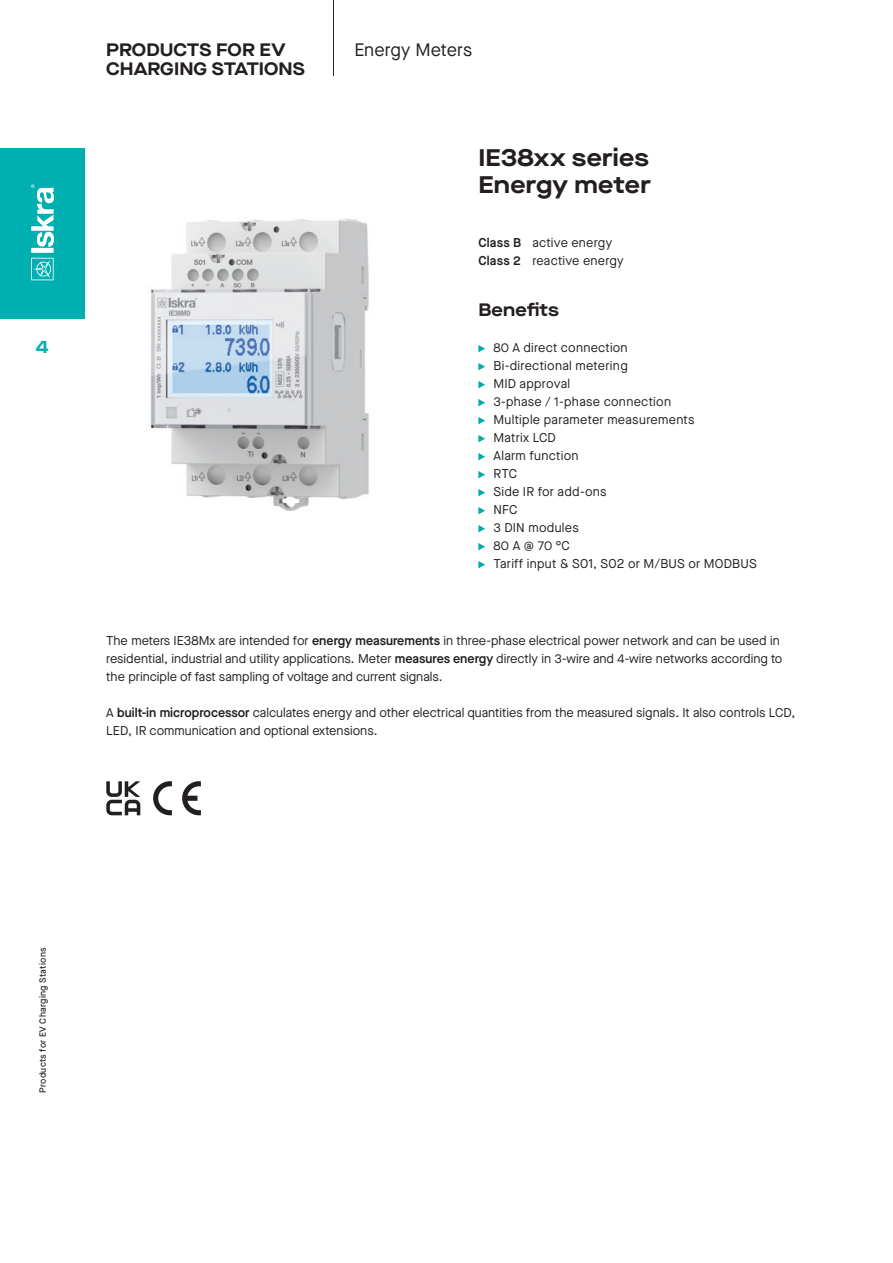
<style>
.page{position:relative;width:893px;height:1263px;background:#fff}
.page>*{position:absolute;margin:0;border:0;box-sizing:border-box;transform-origin:0 0}
.t1{font:700 expanded 24px "Maison Neue";letter-spacing:.01em;color:#231f20}
.t2{font:700 expanded 18px/19.5px "Maison Neue";letter-spacing:.005em;color:#231f20}
.t3{font:18px "Maison Neue";color:#231f20}
.t4{font:700 expanded 18px "Maison Neue";color:#00b0b0}
.t5{font:12.75px/18px "Maison Neue";color:#231f20}
.t6{font:12.75px "Maison Neue";letter-spacing:.02em;color:#231f20}
.t7{font:12.75px "Maison Neue";letter-spacing:.025em;color:#231f20}
.t8{font:500 9px "Maison Neue";letter-spacing:.035em;color:#231f20}
.s1{font-weight:600}
</style>
<div class="page">
<svg style="left:478px;top:345px;width:7px;height:7px"></svg>
<svg style="left:478px;top:363px;width:7px;height:7px"></svg>
<svg style="left:478px;top:381px;width:7px;height:7px"></svg>
<svg style="left:478px;top:399px;width:7px;height:7px"></svg>
<svg style="left:478px;top:417px;width:7px;height:7px"></svg>
<svg style="left:478px;top:435px;width:7px;height:7px"></svg>
<svg style="left:478px;top:453px;width:7px;height:7px"></svg>
<svg style="left:478px;top:471px;width:7px;height:7px"></svg>
<svg style="left:478px;top:489px;width:7px;height:7px"></svg>
<svg style="left:478px;top:507px;width:7px;height:7px"></svg>
<svg style="left:478px;top:525px;width:7px;height:7px"></svg>
<svg style="left:478px;top:543px;width:7px;height:7px"></svg>
<svg style="left:478px;top:561px;width:7px;height:7px"></svg>
<img style="left:149px;top:218px;width:220px;height:292px">
<svg style="left:153px;top:781px;width:19px;height:34px"></svg>
<svg style="left:182px;top:781px;width:19px;height:34px"></svg>
<svg style="left:106px;top:781px;width:34px;height:34px"></svg>
<hr style="left:333px;top:0;width:1px;height:76px;background:#231f20">
<div style="left:0;top:149px;width:85px;height:170px;background:#00b0b0"></div>
<svg style="left:31px;top:184px;width:23px;height:96px"></svg>
<h2 class="t4" style="left:36px;top:334px;width:14px">4</h2>
<p class="t2" style="left:106px;top:39px;width:200px">PRODUCTS FOR EV<br>CHARGING STATIONS</p>
<p class="t3" style="left:354px;top:37px;width:119px">Energy Meters</p>
<p class="t1" style="left:478px;top:141px;width:172px">IE38xx series</p>
<p class="t1" style="left:478px;top:168px;width:174px">Energy meter</p>
<p class="t6" style="left:478px;top:234px;width:135px"><span class="s1">Class B</span> active energy</p>
<p class="t6" style="left:478px;top:252px;width:147px"><span class="s1">Class 2</span> reactive energy</p>
<p class="t2" style="left:478px;top:300px;width:82px">Benefits</p>
<p class="t6" style="left:493px;top:339px;width:136px">80 A direct connection</p>
<p class="t7" style="left:493px;top:357px;width:136px">Bi-directional metering</p>
<p class="t5" style="left:493px;top:375px;width:78px">MID approval</p>
<p class="t7" style="left:493px;top:393px;width:179px">3-phase / 1-phase connection</p>
<p class="t7" style="left:493px;top:411px;width:203px">Multiple parameter measurements</p>
<p class="t6" style="left:493px;top:429px;width:64px">Matrix LCD</p>
<p class="t7" style="left:493px;top:447px;width:87px">Alarm function</p>
<p class="t5" style="left:493px;top:465px;width:25px">RTC</p>
<p class="t7" style="left:493px;top:483px;width:115px">Side IR for add-ons</p>
<p class="t5" style="left:493px;top:501px;width:26px">NFC</p>
<p class="t6" style="left:493px;top:519px;width:87px">3 DIN modules</p>
<p class="t5" style="left:493px;top:537px;width:78px">80 A @ 70 °C</p>
<p class="t6" style="left:493px;top:555px;width:265px">Tariff input &amp; S01, S02 or M/BUS or MODBUS</p>
<p class="t5" style="left:106px;top:631px;width:678px">The meters IE38Mx are intended for <span class="s1">energy measurements</span> in three-phase electrical power network and can be used in residential, industrial and utility applications. Meter <span class="s1">measures energy</span> directly in 3-wire and 4-wire networks according to</p>
<p class="t5" style="left:106px;top:667px;width:338px">the principle of fast sampling of voltage and current signals.</p>
<p class="t5" style="left:106px;top:703px;width:690px">A <span class="s1">built-in microprocessor</span> calculates energy and other electrical quantities from the measured signals. It also controls LCD,</p>
<p class="t5" style="left:106px;top:721px;width:273px">LED, IR communication and optional extensions.</p>
<p class="t8" style="left:37px;top:1093px;width:147px;rotate:-90deg">Products for EV Charging Stations</p>
</div>
